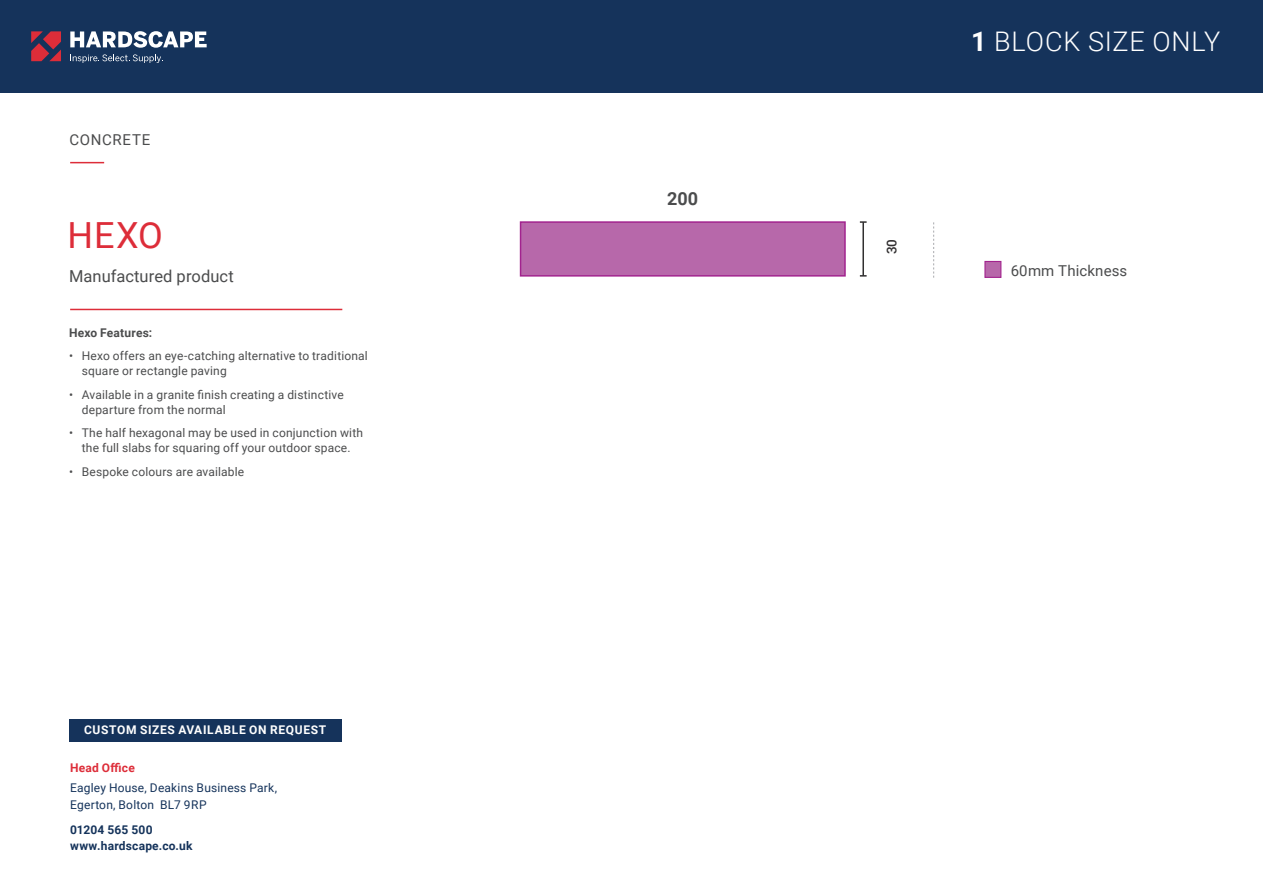
<style>
.page{position:relative;width:1263px;height:893px;background:#fff}
.page>*{position:absolute;margin:0;border:0;box-sizing:border-box;transform-origin:0 0}
.Body{font:36px "Roboto";color:#dd2d39}
.Body-2{font:300 27px "Roboto";letter-spacing:.03em;color:#fff}
.t1{font:700 18px "Roboto";color:#4b4c4d}
.Body-3{font:16.5px "Roboto";color:#4b4c4d}
.Body-4{font:15px "Roboto";letter-spacing:.015em;color:#4b4c4d}
.Body-5{font:15px "Roboto";letter-spacing:.045em;color:#4b4c4d}
.Body-6{font:500 13.5px "Roboto";color:#312f30}
.t2{font:12px/15px "Roboto";letter-spacing:.015em;color:#4b4c4d}
.t3{font:12px/16.5px "Roboto";letter-spacing:.015em;color:#15335b}
.t4{font:700 12px "Roboto";letter-spacing:.02em;color:#15335b}
.Body-7{font:700 12px "Roboto";letter-spacing:.055em;color:#fff}
.Body-8{font:700 12px "Roboto";letter-spacing:.015em;color:#4b4c4d}
.t5{font:700 12px "Roboto";letter-spacing:.015em;color:#dd2d39}
.s1{font-weight:700}
</style>
<div class="page">
<div style="left:0;top:0;width:1263px;height:92px;background:#15335b"></div>
<svg style="left:70px;top:54px;width:93px;height:9px"></svg>
<svg style="left:70px;top:31px;width:137px;height:17px"></svg>
<svg style="left:31px;top:31px;width:30px;height:30px"></svg>
<hr style="left:70px;top:162px;width:34px;height:1px;background:#dd2d39">
<hr style="left:70px;top:309px;width:272px;height:1px;background:#dd2d39">
<div style="left:69px;top:719px;width:272px;height:23px;background:#15335b"></div>
<div style="left:984px;top:261px;width:17px;height:17px;background:#b768aa;border:1px solid #a2238e"></div>
<svg style="left:933px;top:222px;width:1px;height:56px"></svg>
<hr style="left:862px;top:222px;width:2px;height:54px;background:#312f30">
<svg style="left:860px;top:221px;width:7px;height:2px"></svg>
<svg style="left:860px;top:275px;width:7px;height:2px"></svg>
<div style="left:520px;top:221px;width:326px;height:56px;background:#b768aa;border:2px solid #a2238e"></div>
<p class="Body-5" style="left:69px;top:129px;width:82px">CONCRETE</p>
<p class="Body" style="left:68px;top:210px;width:97px">HEXO</p>
<p class="Body-3" style="left:69px;top:264px;width:166px">Manufactured product</p>
<p class="Body-8" style="left:69px;top:324px;width:85px">Hexo Features:</p>
<p class="t2" style="left:82px;top:348px;width:287px;text-indent:-13px">• Hexo offers an eye-catching alternative to traditional square or rectangle paving</p>
<p class="t2" style="left:82px;top:387px;width:263px;text-indent:-13px">• Available in a granite finish creating a distinctive departure from the normal</p>
<p class="t2" style="left:69px;top:425px;width:295px;text-align:center">• The half hexagonal may be used in conjunction with the full slabs for squaring off your outdoor space.</p>
<p class="t2" style="left:69px;top:464px;width:177px">• Bespoke colours are available</p>
<p class="Body-7" style="left:84px;top:721px;width:244px">CUSTOM SIZES AVAILABLE ON REQUEST</p>
<p class="t5" style="left:70px;top:759px;width:66px">Head Office</p>
<p class="t3" style="left:70px;top:779px;width:208px">Eagley House, Deakins Business Park,<br>Egerton, Bolton BL7 9RP</p>
<p class="t4" style="left:70px;top:821px;width:84px">01204 565 500</p>
<p class="t4" style="left:70px;top:838px;width:124px">www.hardscape.co.uk</p>
<p class="t1" style="left:667px;top:186px;width:32px">200</p>
<p class="Body-6" style="left:882px;top:254px;width:16px;rotate:-90deg">30</p>
<p class="Body-2" style="left:971px;top:23px;width:251px"><span class="s1">1</span> BLOCK SIZE ONLY</p>
<p class="Body-4" style="left:1011px;top:260px;width:118px">60mm Thickness</p>
</div>
